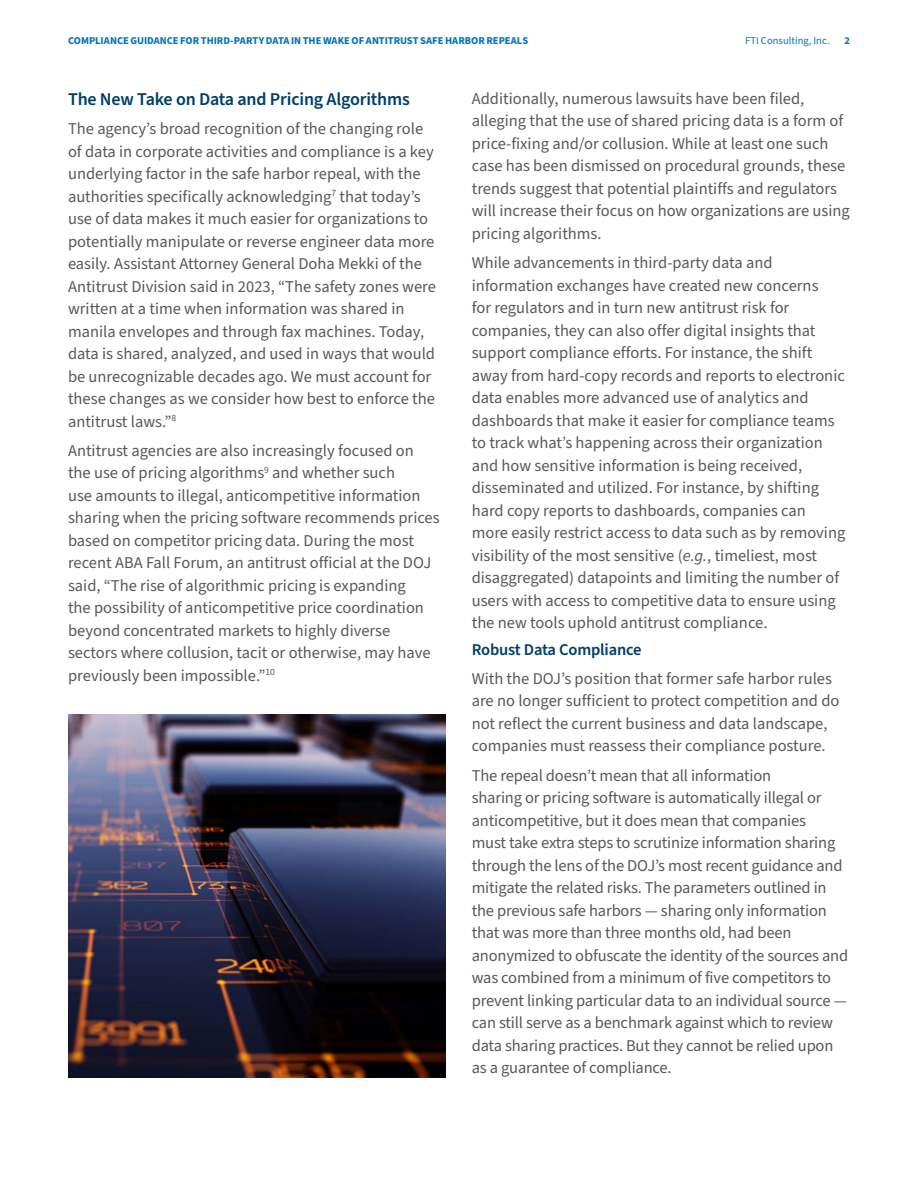
<style>
.page{position:relative;width:918px;height:1188px;background:#fff}
.page>*{position:absolute;margin:0;border:0;box-sizing:border-box;transform-origin:0 0}
.Body_Copy{font:600 18px "Source Sans Pro";letter-spacing:-.01em;color:#003e69}
.Body_Copy-2{font:16.5px/22.5px "Source Sans Pro";color:#57585a}
.Body_Copy-3{font:600 16.5px "Source Sans Pro";letter-spacing:-.01em;color:#003e69}
.t1{font:700 10.5px "Source Sans Pro";color:#0075b6}
.t2{font:10.5px "Source Sans Pro";letter-spacing:.005em;color:#0075b6}
.s1{font-style:italic}
</style>
<div class="page">
<img style="left:68px;top:714px;width:378px;height:364px">
<p class="t1" style="left:68px;top:33px;width:462px">COMPLIANCE GUIDANCE FOR THIRD-PARTY DATA IN THE WAKE OF ANTITRUST SAFE HARBOR REPEALS</p>
<p class="t2" style="left:745px;top:34px;width:86px">FTI Consulting, Inc.</p>
<p class="t1" style="left:844px;top:33px;width:7px">2</p>
<p class="Body_Copy" style="left:68px;top:87px;width:343px">The New Take on Data and Pricing Algorithms</p>
<p class="Body_Copy-2" style="left:68px;top:118px;width:369px">The agency’s broad recognition of the changing role of data in corporate activities and compliance is a key underlying factor in the safe harbor repeal, with the authorities specifically acknowledging<sup>7</sup> that today’s use of data makes it much easier for organizations to potentially manipulate or reverse engineer data more easily. Assistant Attorney General Doha Mekki of the Antitrust Division said in 2023, “The safety zones were written at a time when information was shared in manila envelopes and through fax machines. Today, data is shared, analyzed, and used in ways that would be unrecognizable decades ago. We must account for these changes as we consider how best to enforce the antitrust laws.”<sup>8</sup></p>
<p class="Body_Copy-2" style="left:68px;top:440px;width:373px">Antitrust agencies are also increasingly focused on the use of pricing algorithms<sup>9</sup> and whether such<br>use amounts to illegal, anticompetitive information sharing when the pricing software recommends prices based on competitor pricing data. During the most recent ABA Fall Forum, an antitrust official at the DOJ said, “The rise of algorithmic pricing is expanding<br>the possibility of anticompetitive price coordination beyond concentrated markets to highly diverse sectors where collusion, tacit or otherwise, may have previously been impossible.”<sup>10</sup></p>
<p class="Body_Copy-2" style="left:472px;top:88px;width:380px">Additionally, numerous lawsuits have been filed, alleging that the use of shared pricing data is a form of price-fixing and/or collusion. While at least one such case has been dismissed on procedural grounds, these trends suggest that potential plaintiffs and regulators will increase their focus on how organizations are using pricing algorithms.</p>
<p class="Body_Copy-2" style="left:472px;top:252px;width:375px">While advancements in third-party data and information exchanges have created new concerns<br>for regulators and in turn new antitrust risk for companies, they can also offer digital insights that support compliance efforts. For instance, the shift away from hard-copy records and reports to electronic data enables more advanced use of analytics and dashboards that make it easier for compliance teams to track what’s happening across their organization and how sensitive information is being received, disseminated and utilized. For instance, by shifting hard copy reports to dashboards, companies can more easily restrict access to data such as by removing visibility of the most sensitive (<span class="s1">e.g.</span>, timeliest, most disaggregated) datapoints and limiting the number of users with access to competitive data to ensure using the new tools uphold antitrust compliance.</p>
<p class="Body_Copy-3" style="left:472px;top:638px;width:171px">Robust Data Compliance</p>
<p class="Body_Copy-2" style="left:472px;top:668px;width:369px">With the DOJ’s position that former safe harbor rules are no longer sufficient to protect competition and do not reflect the current business and data landscape, companies must reassess their compliance posture.</p>
<p class="Body_Copy-2" style="left:472px;top:764px;width:378px">The repeal doesn’t mean that all information<br>sharing or pricing software is automatically illegal or anticompetitive, but it does mean that companies<br>must take extra steps to scrutinize information sharing through the lens of the DOJ’s most recent guidance and mitigate the related risks. The parameters outlined in the previous safe harbors — sharing only information that was more than three months old, had been anonymized to obfuscate the identity of the sources and was combined from a minimum of five competitors to prevent linking particular data to an individual source — can still serve as a benchmark against which to review data sharing practices. But they cannot be relied upon as a guarantee of compliance.</p>
</div>
